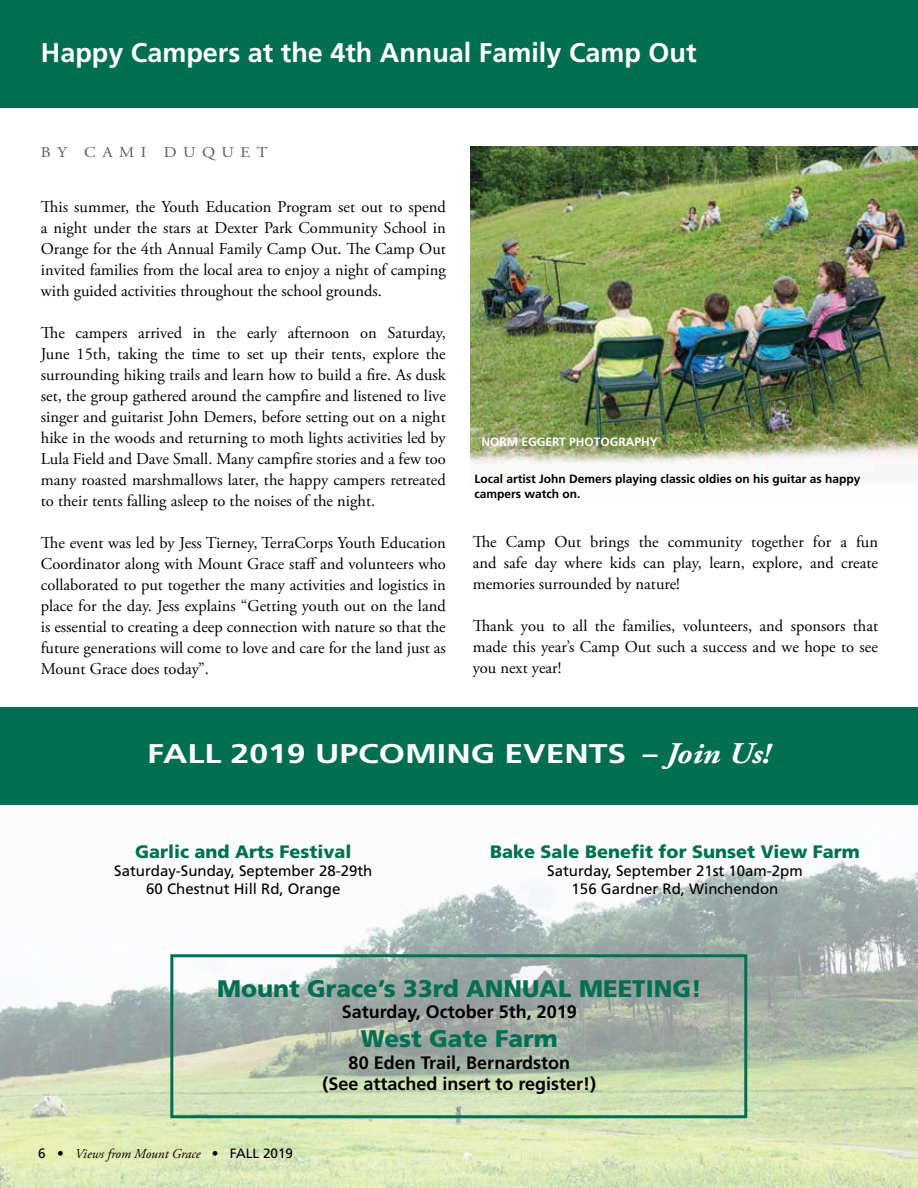
<style>
.page{position:relative;width:918px;height:1188px;background:#fff}
.page>*{position:absolute;margin:0;border:0;box-sizing:border-box;transform-origin:0 0}
.t1{font:700 27px "Frutiger";color:#fff}
.t2{font:700 27px "Frutiger";color:#fff;scale:1.25 1}
.t3{font:900 24px "Frutiger";color:#006f51}
.t4{font:700 18px/21.6px "Frutiger";color:#000;text-align:center}
.t5{font:900 18px "Frutiger";color:#006f51}
.t6{font:16.5px/21px "Adobe Garamond Pro";color:#000;text-align:justify}
.t7{font:15px/18px "Frutiger";color:#000;text-align:center}
.t8{font:15px "Adobe Garamond Pro";letter-spacing:.4em;color:#58595b;scale:1.1 1}
.t9{font:italic 13.5px "Adobe Garamond Pro";color:#000}
.t10{font:700 12px/15px "Frutiger";color:#000}
.t11{font:700 12px "Frutiger";color:#fff}
.s1{font-family:"Adobe Garamond Pro";font-style:italic;font-size:30px}
.s2{font-family:"Frutiger";font-style:normal}
</style>
<div class="page">
<img style="left:0;top:756px;width:918px;height:432px">
<img style="left:470px;top:146px;width:448px;height:318px">
<div style="left:0;top:707px;width:917px;height:98px;background:#006f51"></div>
<div style="left:0;top:0;width:918px;height:107px;background:#006f51"></div>
<div style="left:170px;top:954px;width:577px;height:164px;border:3px solid #006f51"></div>
<h1 class="t1" style="left:41px;top:36px;width:657px">Happy Campers at the 4th Annual Family Camp Out</h1>
<p class="t8" style="left:41px;top:143px;width:208px">BY CAMI DUQUET</p>
<p class="t6" style="left:41px;top:197px;width:407px">This summer, the Youth Education Program set out to spend a night under the stars at Dexter Park Community School in Orange for the 4th Annual Family Camp Out. The Camp Out invited families from the local area to enjoy a night of camping with guided activities throughout the school grounds.</p>
<p class="t6" style="left:41px;top:323px;width:407px">The campers arrived in the early afternoon on Saturday, June 15th, taking the time to set up their tents, explore the surrounding hiking trails and learn how to build a fire. As dusk set, the group gathered around the campfire and listened to live singer and guitarist John Demers, before setting out on a night hike in the woods and returning to moth lights activities led by Lula Field and Dave Small. Many campfire stories and a few too many roasted marshmallows later, the happy campers retreated to their tents falling asleep to the noises of the night.</p>
<p class="t6" style="left:41px;top:533px;width:407px">The event was led by Jess Tierney, TerraCorps Youth Education Coordinator along with Mount Grace staff and volunteers who collaborated to put together the many activities and logistics in place for the day. Jess explains “Getting youth out on the land is essential to creating a deep connection with nature so that the future generations will come to love and care for the land just as Mount Grace does today”.</p>
<p class="t11" style="left:482px;top:434px;width:17px">Norm</p>
<p class="t11" style="left:521px;top:434px;width:14px">Eggert</p>
<p class="t11" style="left:569px;top:434px;width:16px">Photography</p>
<p class="t10" style="left:474px;top:471px;width:388px">Local artist John Demers playing classic oldies on his guitar as happy campers watch on.</p>
<p class="t6" style="left:473px;top:532px;width:407px">The Camp Out brings the community together for a fun and safe day where kids can play, learn, explore, and create memories surrounded by nature!</p>
<p class="t6" style="left:473px;top:616px;width:407px">Thank you to all the families, volunteers, and sponsors that made this year’s Camp Out such a success and we hope to see you next year!</p>
<h1 class="t2" style="left:147px;top:737px;width:500px">FALL 2019 UPCOMING EVENTS – <span class="s1">Join Us!</span></h1>
<p class="t5" style="left:135px;top:841px;width:218px">Garlic and Arts Festival</p>
<p class="t7" style="left:114px;top:862px;width:260px">Saturday-Sunday, September 28-29th<br>60 Chestnut Hill Rd, Orange</p>
<p class="t5" style="left:490px;top:841px;width:371px">Bake Sale Benefit for Sunset View Farm</p>
<p class="t7" style="left:547px;top:862px;width:257px">Saturday, September 21st 10am-2pm<br>156 Gardner Rd, Winchendon</p>
<h2 class="t3" style="left:217px;top:974px;width:486px">Mount Grace’s 33rd ANNUAL MEETING!</h2>
<p class="t4" style="left:342px;top:1001px;width:237px">Saturday, October 5th, 2019</p>
<h2 class="t3" style="left:361px;top:1024px;width:198px">West Gate Farm</h2>
<p class="t4" style="left:323px;top:1051px;width:275px">80 Eden Trail, Bernardston<br>(See attached insert to register!)</p>
<p class="t9" style="left:38px;top:1145px;width:256px"><span class="s2">6 •</span> Views from Mount Grace <span class="s2">• FALL 2019</span></p>
</div>
